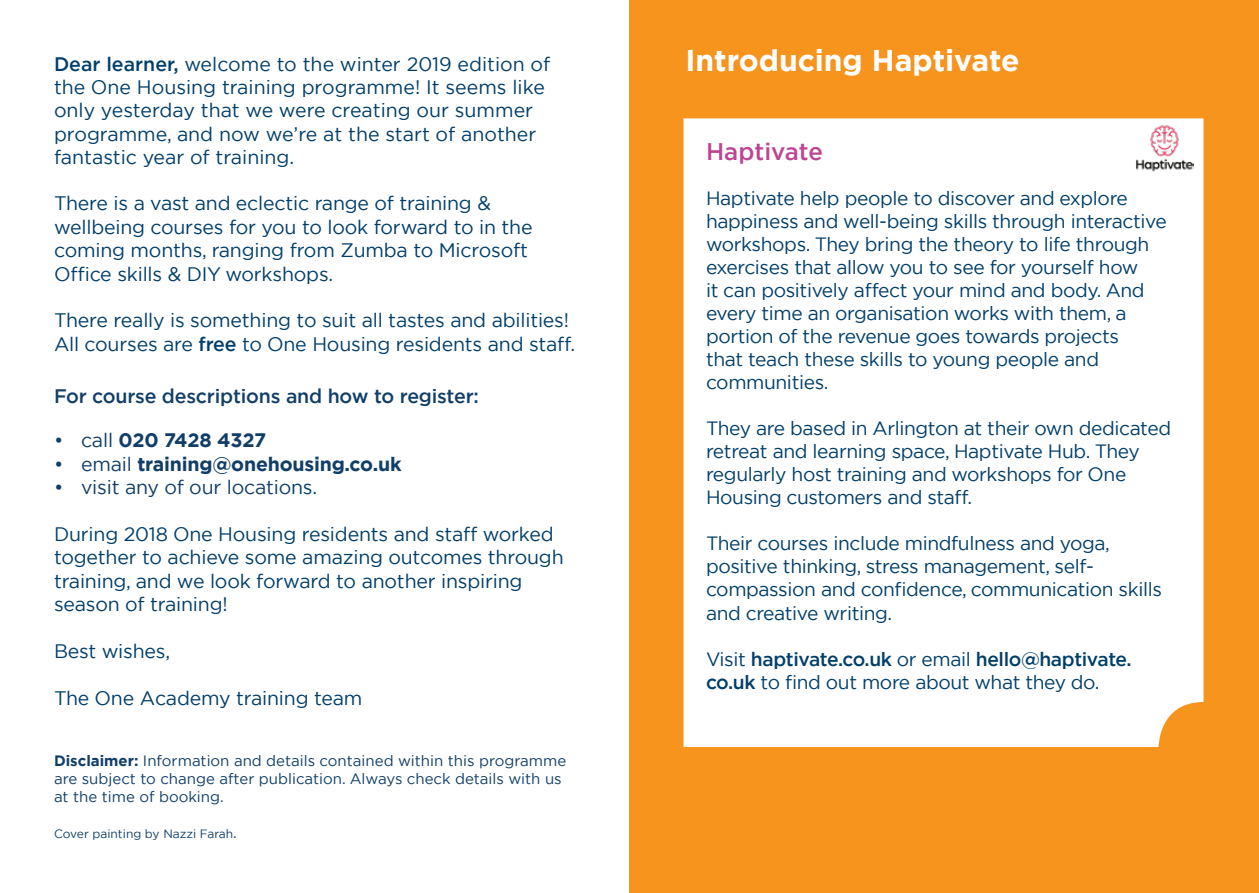
<style>
.page{position:relative;width:1259px;height:893px;background:#fff}
.page>*{position:absolute;margin:0;border:0;box-sizing:border-box;transform-origin:0 0}
.t1{font:700 30px "Gotham";color:#fff}
.t2{font:500 24px "Gotham";color:#bd4492}
.t3{font:19.5px/23.4px "Gotham";letter-spacing:-.01em;color:#003e6b}
.t4{font:700 19.5px "Gotham";letter-spacing:-.01em;color:#113e69}
.t5{font:500 19.5px "Gotham";letter-spacing:-.01em;color:#113e69}
.t6{font:19.5px "Gotham";letter-spacing:-.01em;color:#113e69}
.t7{font:19.2px/23.1px "Gotham";letter-spacing:-.02em;color:#003e6b}
.t8{font:15px/18px "Gotham";color:#113e69}
.t9{font:12px "Gotham";color:#113e69}
.s1{font-weight:500}
.s2{font-weight:400}
.s3{color:#003e6b}
.s4{font-weight:700}
.s5{font-size:15px}
</style>
<div class="page">
<div style="left:629px;top:0;width:630px;height:893px;background:#f7941e"></div>
<div style="left:683px;top:118px;width:520px;height:629px;background:#fff"></div>
<div style="left:1132px;top:120px;width:67px;height:57px;background:#fff"></div>
<img style="left:1136px;top:125px;width:57px;height:47px">
<p class="t3" style="left:54px;top:52px;width:497px"><span class="s1">Dear learner,</span> welcome to the winter 2019 edition of the One Housing training programme! It seems like only yesterday that we were creating our summer programme, and now we’re at the start of another fantastic year of training.</p>
<p class="t3" style="left:54px;top:191px;width:480px">There is a vast and eclectic range of training &amp; wellbeing courses for you to look forward to in the coming months, ranging from Zumba to Microsoft Office skills &amp; DIY workshops.</p>
<p class="t3" style="left:54px;top:308px;width:523px">There really is something to suit all tastes and abilities!<br>All courses are <span class="s1">free</span> to One Housing residents and staff.</p>
<p class="t5" style="left:54px;top:383px;width:426px">For course descriptions and how to register:</p>
<p class="t4" style="left:54px;top:428px;width:214px"><span class="s2">• call</span> 020 7428 4327</p>
<p class="t4" style="left:54px;top:451px;width:349px"><span class="s2">• email</span> training@onehousing.co.uk</p>
<p class="t6" style="left:54px;top:475px;width:265px">• visit any of our locatio<span class="s3">ns.</span></p>
<p class="t3" style="left:54px;top:522px;width:511px">During 2018 One Housing residents and staff worked together to achieve some amazing outcomes through training, and we look forward to another inspiring season of training!</p>
<p class="t3" style="left:54px;top:639px;width:118px">Best wishes,</p>
<p class="t3" style="left:54px;top:686px;width:310px">The One Academy training team</p>
<p class="t8" style="left:54px;top:751px;width:514px"><span class="s4">Disclaimer:</span> Information and details contained within this programme are subject to change after publication. Always check details with us at the time of booking.</p>
<p class="t9" style="left:54px;top:826px;width:184px">Cover painting by Nazzi Farah<span class="s5">.</span></p>
<h1 class="t1" style="left:685px;top:40px;width:335px">Introducing Haptivate</h1>
<p class="t2" style="left:706px;top:136px;width:118px">Haptivate</p>
<p class="t7" style="left:706px;top:186px;width:462px">Haptivate help people to discover and explore happiness and well-being skills through interactive workshops. They bring the theory to life through exercises that allow you to see for yourself how<br>it can positively affect your mind and body. And every time an organisation works with them, a portion of the revenue goes towards projects<br>that teach these skills to young people and communities.</p>
<p class="t7" style="left:706px;top:416px;width:466px">They are based in Arlington at their own dedicated retreat and learning space, Haptivate Hub. They regularly host training and workshops for One Housing customers and staff.</p>
<p class="t7" style="left:706px;top:532px;width:457px">Their courses include mindfulness and yoga, positive thinking, stress management, self&shy;compassion and confidence, communication skills and creative writing.</p>
<p class="t7" style="left:706px;top:647px;width:427px">Visit <span class="s1">haptivate.co.uk</span> or email <span class="s1">hello@haptivate. co.uk</span> to find out more about what they do.</p>
</div>
